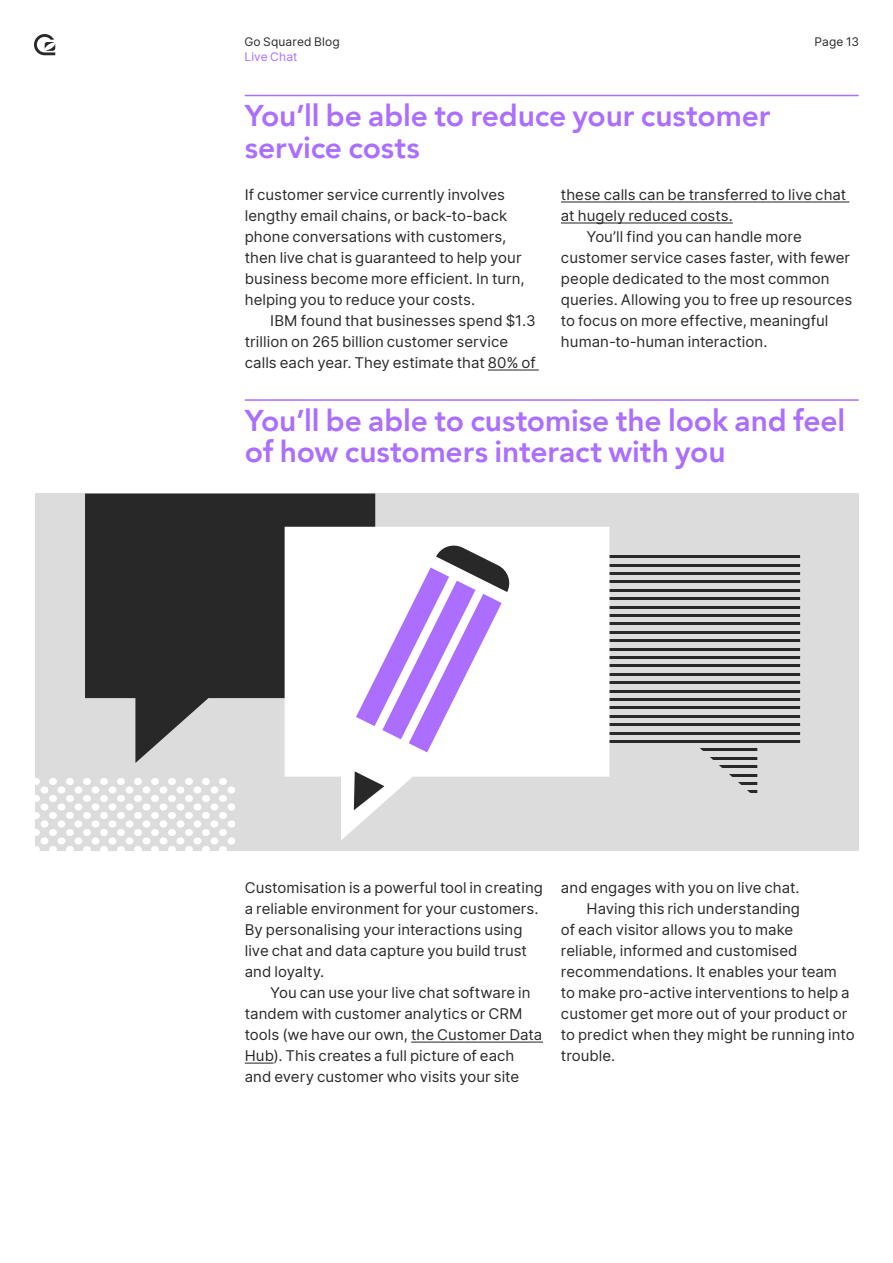
<style>
.page{position:relative;width:893px;height:1263px;background:#fff}
.page>*{position:absolute;margin:0;border:0;box-sizing:border-box;transform-origin:0 0}
.t1{font:800 30px/31.5px "Avenir";letter-spacing:-.005em;color:#ab6eff}
.t2{font:15px/21px "Inter";color:#292929}
.t3{font:15px/21px "Inter";color:#282828}
.t4{font:12px "Inter";letter-spacing:.015em;color:#292929}
.t5{font:12px "Inter";letter-spacing:.01em;color:#ab6eff}
.s1{color:#282828}
</style>
<div class="page">
<div style="left:35px;top:494px;width:823px;height:356px;background:#dcdcdc"></div>
<svg style="left:35px;top:778px;width:199px;height:72px"></svg>
<svg style="left:85px;top:493px;width:290px;height:270px;fill:#282828"></svg>
<svg style="left:609px;top:555px;width:191px;height:238px"></svg>
<div style="left:285px;top:527px;width:324px;height:250px;background:#fff"></div>
<svg style="left:341px;top:543px;width:171px;height:297px"></svg>
<svg style="left:34px;top:34px;width:21px;height:21px"></svg>
<hr style="left:488px;top:369px;width:51px;height:1px;background:#282828">
<hr style="left:561px;top:201px;width:288px;height:1px;background:#282828">
<hr style="left:561px;top:222px;width:172px;height:1px;background:#282828">
<hr style="left:411px;top:1041px;width:132px;height:1px;background:#282828">
<svg style="left:245px;top:1062px;width:29px;height:1px"></svg>
<hr style="left:245px;top:95px;width:614px;height:1px;background:#ab6eff">
<hr style="left:245px;top:399px;width:614px;height:2px;background:#ab6eff">
<p class="t4" style="left:244px;top:33px;width:97px">Go Squared Blog</p>
<p class="t5" style="left:244px;top:48px;width:55px">Live Chat</p>
<h1 class="t1" style="left:245px;top:100px;width:527px">You’ll be able to reduce your customer service costs</h1>
<p class="t4" style="left:814px;top:33px;width:46px">Page 13</p>
<p class="t2" style="left:245px;top:183px;width:281px">If customer service currently involves lengthy email chains, or back-to-back phone conversations with customers, then live chat is guaranteed to help your business become more efficient. In turn, helping you to reduce your costs.</p>
<p class="t2" style="left:245px;top:309px;width:293px;text-indent:26px">IBM found that businesses spend $1.3 trillion on 265 billion customer service calls each year. They estimate that <span class="s1">80% of</span></p>
<p class="t3" style="left:561px;top:183px;width:287px">these calls can be transferred to live chat at hugely reduced costs.</p>
<p class="t2" style="left:561px;top:225px;width:293px;text-indent:26px">You’ll find you can handle more customer service cases faster, with fewer people dedicated to the most common queries. Allowing you to free up resources to focus on more effective, meaningful human-to-human interaction.</p>
<h1 class="t1" style="left:245px;top:404px;width:602px">You’ll be able to customise the look and feel of how customers interact with you</h1>
<p class="t2" style="left:245px;top:876px;width:300px">Customisation is a powerful tool in creating a reliable environment for your customers.<br>By personalising your interactions using live chat and data capture you build trust and loyalty.</p>
<p class="t2" style="left:245px;top:981px;width:299px;text-indent:26px">You can use your live chat software in tandem with customer analytics or CRM tools (we have our own, <span class="s1">the Customer Data Hub</span>). This creates a full picture of each and every customer who visits your site</p>
<p class="t2" style="left:561px;top:876px;width:240px">and engages with you on live chat.</p>
<p class="t2" style="left:586px;top:897px;width:215px">Having this rich understanding</p>
<p class="t2" style="left:561px;top:918px;width:234px">of each visitor allows you to make</p>
<p class="t2" style="left:561px;top:939px;width:238px">reliable, informed and customised</p>
<p class="t2" style="left:561px;top:960px;width:277px">recommendations. It enables your team</p>
<p class="t2" style="left:561px;top:981px;width:290px">to make pro-active interventions to help a</p>
<p class="t2" style="left:561px;top:1002px;width:288px">customer get more out of your product or</p>
<p class="t2" style="left:561px;top:1023px;width:295px">to predict when they might be running into</p>
<p class="t2" style="left:561px;top:1044px;width:56px">trouble.</p>
</div>
